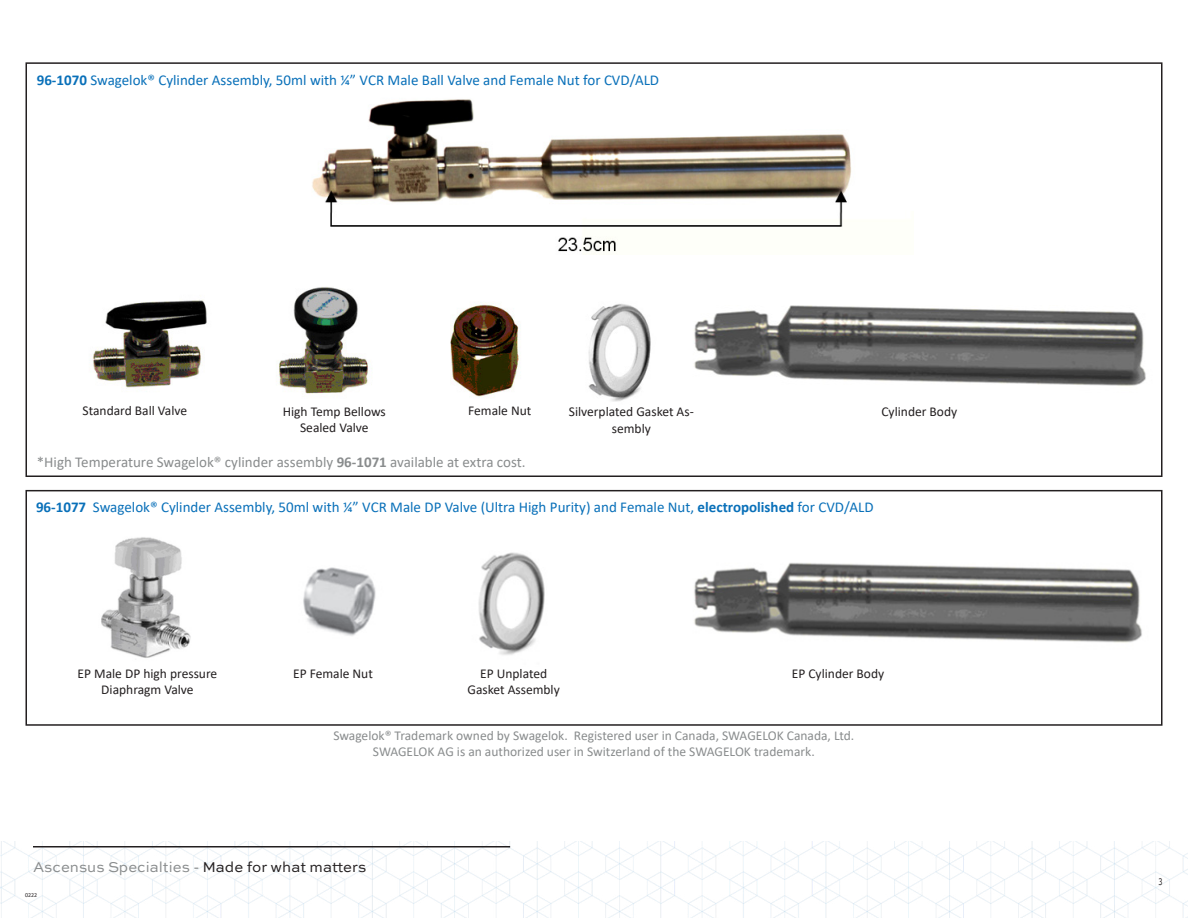
<style>
.page{position:relative;width:1188px;height:918px;background:#fff}
.page>*{position:absolute;margin:0;border:0;box-sizing:border-box;transform-origin:0 0}
.t1{font:15px "Calibri";color:#0970b9}
.t2{font:15px "Calibri";color:#898c8d}
.t3{font:15px "Sweet Sans Pro";color:#898c8d}
.t4{font:13.5px/16.2px "Calibri";color:#231f20;text-align:center}
.t5{font:13.5px "Calibri";color:#898c8d}
.t6{font:9px "Verdana";color:#231f20;scale:.7 1}
.t7{font:6px "Calibri";color:#231f20}
.s1{font-weight:700}
.s2{color:#231f20}
</style>
<div class="page">
<img style="left:0;top:841px;width:1188px;height:77px">
<hr style="left:33px;top:846px;width:477px;height:2px;background:#231f20">
<img style="left:694px;top:562px;width:448px;height:81px">
<div style="left:26px;top:490px;width:1136px;height:236px;border:2px solid #231f20"></div>
<img style="left:92px;top:287px;width:559px;height:115px">
<img style="left:312px;top:99px;width:539px;height:155px">
<img style="left:694px;top:305px;width:452px;height:81px">
<img style="left:101px;top:537px;width:90px;height:121px">
<img style="left:303px;top:567px;width:73px;height:69px">
<img style="left:478px;top:552px;width:67px;height:103px">
<p class="t1" style="left:37px;top:69px;width:624px"><span class="s1">96-1070</span> Swagelok® Cylinder Assembly, 50ml with ¼” VCR Male Ball Valve and Female Nut for CVD/ALD</p>
<p class="t4" style="left:83px;top:402px;width:106px">Standard Ball Valve</p>
<p class="t4" style="left:283px;top:403px;width:105px">High Temp Bellows</p>
<p class="t4" style="left:468px;top:402px;width:65px">Female Nut</p>
<p class="t4" style="left:300px;top:419px;width:70px">Sealed Valve</p>
<p class="t2" style="left:37px;top:451px;width:490px">*High Temperature Swagelok® cylinder assembly <span class="s1">96-1071</span> available at extra cost.</p>
<p class="t4" style="left:569px;top:403px;width:126px">Silverplated Gasket As-</p>
<p class="t4" style="left:881px;top:403px;width:77px">Cylinder Body</p>
<p class="t4" style="left:612px;top:420px;width:41px">sembly</p>
<p class="t1" style="left:36px;top:496px;width:839px"><span class="s1">96-1077</span> Swagelok® Cylinder Assembly, 50ml with ¼” VCR Male DP Valve (Ultra High Purity) and Female Nut, <span class="s1">electropolished</span> for CVD/ALD</p>
<p class="t4" style="left:78px;top:665px;width:141px">EP Male DP high pressure<br>Diaphragm Valve</p>
<p class="t4" style="left:293px;top:665px;width:81px">EP Female Nut</p>
<p class="t4" style="left:480px;top:665px;width:69px">EP Unplated</p>
<p class="t4" style="left:467px;top:681px;width:94px">Gasket Assembly</p>
<p class="t4" style="left:792px;top:665px;width:94px">EP Cylinder Body</p>
<p class="t5" style="left:333px;top:726px;width:522px">Swagelok® Trademark owned by Swagelok. Registered user in Canada, SWAGELOK Canada, Ltd.</p>
<p class="t5" style="left:373px;top:742px;width:443px">SWAGELOK AG is an authorized user in Switzerland of the SWAGELOK trademark.</p>
<p class="t3" style="left:33px;top:856px;width:335px">Ascensus Specialties - <span class="s2">Made for what matters</span></p>
<p class="t7" style="left:25px;top:891px;width:14px">0222</p>
<p class="t6" style="left:1158px;top:876px;width:7px">3</p>
</div>
